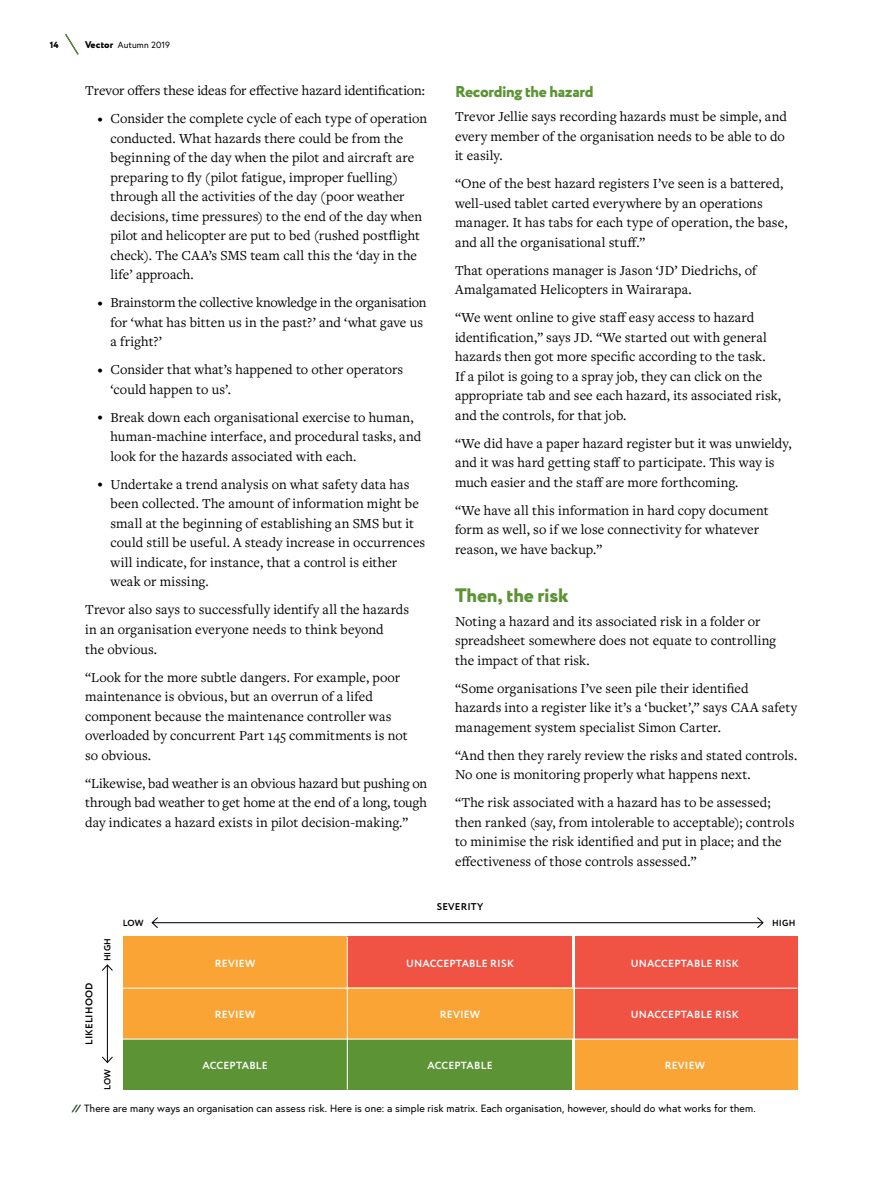
<style>
.page{position:relative;width:893px;height:1200px;background:#fff}
.page>*{position:absolute;margin:0;border:0;box-sizing:border-box;transform-origin:0 0}
.t1{font:800 19.5px "Circe";letter-spacing:-.01em;color:#5c9435}
.t2{font:800 15.75px "Circe";letter-spacing:-.02em;color:#5c9435}
.Body{font:14.25px/19.5px "Freight Text Pro";letter-spacing:.005em;color:#000}
.t3{font:10.5px "Europa";letter-spacing:.005em;color:#000}
.t4{font:700 10.35px "Circe";letter-spacing:.02em;color:#fff}
.t5{font:700 9.75px "Circe";letter-spacing:.02em;color:#000}
.t6{font:9px "Europa";letter-spacing:.015em;color:#000}
.t7{font:800 9px "Circe";color:#000}
.t8{font:700 8.85px "Circe";letter-spacing:.02em;color:#000}
.s1{font-family:"Circe";font-weight:800;font-size:9.75px}
.s2{font-size:10.5px}
</style>
<div class="page">
<hr style="left:152px;top:921px;width:611px;height:1px;background:#000">
<svg style="left:151px;top:917px;width:8px;height:11px"></svg>
<svg style="left:756px;top:917px;width:8px;height:11px"></svg>
<hr style="left:107px;top:964px;width:1px;height:98px;background:#000">
<svg style="left:102px;top:964px;width:11px;height:7px"></svg>
<svg style="left:102px;top:1055px;width:11px;height:8px"></svg>
<div style="left:123px;top:936px;width:225px;height:51px;background:#faa436"></div>
<div style="left:348px;top:936px;width:224px;height:51px;background:#f05244"></div>
<div style="left:575px;top:936px;width:222px;height:51px;background:#f05244"></div>
<div style="left:123px;top:988px;width:225px;height:50px;background:#faa436"></div>
<div style="left:348px;top:987px;width:226px;height:51px;background:#faa436"></div>
<div style="left:575px;top:988px;width:222px;height:50px;background:#f05244"></div>
<div style="left:123px;top:1039px;width:225px;height:50px;background:#5c9435"></div>
<div style="left:348px;top:1039px;width:224px;height:50px;background:#5c9435"></div>
<div style="left:575px;top:1039px;width:222px;height:50px;background:#faa436"></div>
<hr style="left:347px;top:936px;width:1px;height:153px;background:#fff">
<hr style="left:573px;top:936px;width:1px;height:153px;background:#fff">
<hr style="left:123px;top:987px;width:674px;height:1px;background:#fff">
<svg style="left:72px;top:1104px;width:9px;height:7px"></svg>
<svg style="left:65px;top:34px;width:14px;height:21px"></svg>
<p class="t7" style="left:50px;top:38px;width:11px">14</p>
<p class="t6" style="left:85px;top:39px;width:87px"><span class="s1">Vector</span> Autumn 2019</p>
<p class="Body" style="left:85px;top:80px;width:342px">Trevor offers these ideas for effective hazard identification:</p>
<p class="Body" style="left:111px;top:108px;width:318px;text-indent:-13px"><span class="s2">•</span> Consider the complete cycle of each type of operation conducted. What hazards there could be from the beginning of the day when the pilot and aircraft are preparing to fly (pilot fatigue, improper fuelling) through all the activities of the day (poor weather decisions, time pressures) to the end of the day when pilot and helicopter are put to bed (rushed postflight check). The CAA’s SMS team call this the ‘day in the life’ approach.</p>
<p class="Body" style="left:111px;top:292px;width:317px;text-indent:-13px"><span class="s2">•</span> Brainstorm the collective knowledge in the organisation for ‘what has bitten us in the past?’ and ‘what gave us a fright?’</p>
<p class="Body" style="left:111px;top:359px;width:294px;text-indent:-13px"><span class="s2">•</span> Consider that what’s happened to other operators ‘could happen to us’.</p>
<p class="Body" style="left:111px;top:407px;width:312px;text-indent:-13px"><span class="s2">•</span> Break down each organisational exercise to human, human-machine interface, and procedural tasks, and look for the hazards associated with each.</p>
<p class="Body" style="left:111px;top:474px;width:316px;text-indent:-13px"><span class="s2">•</span> Undertake a trend analysis on what safety data has been collected. The amount of information might be small at the beginning of establishing an SMS but it could still be useful. A steady increase in occurrences will indicate, for instance, that a control is either weak or missing.</p>
<p class="Body" style="left:85px;top:599px;width:326px">Trevor also says to successfully identify all the hazards in an organisation everyone needs to think beyond<br>the obvious.</p>
<p class="Body" style="left:85px;top:666px;width:324px">“Look for the more subtle dangers. For example, poor maintenance is obvious, but an overrun of a lifed component because the maintenance controller was overloaded by concurrent Part 145 commitments is not so obvious.</p>
<p class="Body" style="left:85px;top:772px;width:344px;text-align:justify">“Likewise, bad weather is an obvious hazard but pushing on through bad weather to get home at the end of a long, tough day indicates a hazard exists in pilot decision-making.”</p>
<p class="t8" style="left:123px;top:916px;width:22px">LOW</p>
<h3 class="t2" style="left:455px;top:81px;width:140px">Recording the hazard</h3>
<p class="Body" style="left:455px;top:106px;width:333px">Trevor Jellie says recording hazards must be simple, and every member of the organisation needs to be able to do it easily.</p>
<p class="Body" style="left:455px;top:173px;width:334px">“One of the best hazard registers I’ve seen is a battered, well-used tablet carted everywhere by an operations manager. It has tabs for each type of operation, the base, and all the organisational stuff.”</p>
<p class="Body" style="left:455px;top:260px;width:303px">That operations manager is Jason ‘JD’ Diedrichs, of<br>Amalgamated Helicopters in Wairarapa.</p>
<p class="Body" style="left:455px;top:307px;width:328px">“We went online to give staff easy access to hazard identification,” says JD. “We started out with general hazards then got more specific according to the task.<br>If a pilot is going to a spray job, they can click on the appropriate tab and see each hazard, its associated risk, and the controls, for that job.</p>
<p class="Body" style="left:455px;top:433px;width:338px">“We did have a paper hazard register but it was unwieldy, and it was hard getting staff to participate. This way is much easier and the staff are more forthcoming.</p>
<p class="Body" style="left:455px;top:500px;width:315px">“We have all this information in hard copy document form as well, so if we lose connectivity for whatever reason, we have backup.”</p>
<h2 class="t1" style="left:455px;top:582px;width:115px">Then, the risk</h2>
<p class="Body" style="left:455px;top:610px;width:323px">Noting a hazard and its associated risk in a folder or spreadsheet somewhere does not equate to controlling the impact of that risk.</p>
<p class="Body" style="left:455px;top:677px;width:344px">“Some organisations I’ve seen pile their identified hazards into a register like it’s a ‘bucket’,” says CAA safety management system specialist Simon Carter.</p>
<p class="Body" style="left:455px;top:744px;width:344px">“And then they rarely review the risks and stated controls.<br>No one is monitoring properly what happens next.</p>
<p class="Body" style="left:455px;top:792px;width:341px">“The risk associated with a hazard has to be assessed; then ranked (say, from intolerable to acceptable); controls to minimise the risk identified and put in place; and the effectiveness of those controls assessed.”</p>
<p class="t5" style="left:437px;top:900px;width:48px">SEVERITY</p>
<p class="t8" style="left:772px;top:916px;width:25px">HIGH</p>
<p class="t5" style="left:83px;top:1044px;width:64px;rotate:-90deg">LIKELIHOOD</p>
<p class="t8" style="left:101px;top:961px;width:25px;rotate:-90deg">HIGH</p>
<p class="t8" style="left:102px;top:1089px;width:22px;rotate:-90deg">LOW</p>
<p class="t4" style="left:215px;top:956px;width:42px">REVIEW</p>
<p class="t4" style="left:406px;top:956px;width:109px">UNACCEPTABLE RISK</p>
<p class="t4" style="left:631px;top:956px;width:109px">UNACCEPTABLE RISK</p>
<p class="t4" style="left:215px;top:1007px;width:42px">REVIEW</p>
<p class="t4" style="left:440px;top:1007px;width:42px">REVIEW</p>
<p class="t4" style="left:631px;top:1007px;width:109px">UNACCEPTABLE RISK</p>
<p class="t4" style="left:202px;top:1057px;width:67px">ACCEPTABLE</p>
<p class="t4" style="left:427px;top:1057px;width:67px">ACCEPTABLE</p>
<p class="t4" style="left:665px;top:1057px;width:42px">REVIEW</p>
<p class="t3" style="left:84px;top:1101px;width:673px">There are many ways an organisation can assess risk. Here is one: a simple risk matrix. Each organisation, however, should do what works for them.</p>
</div>
